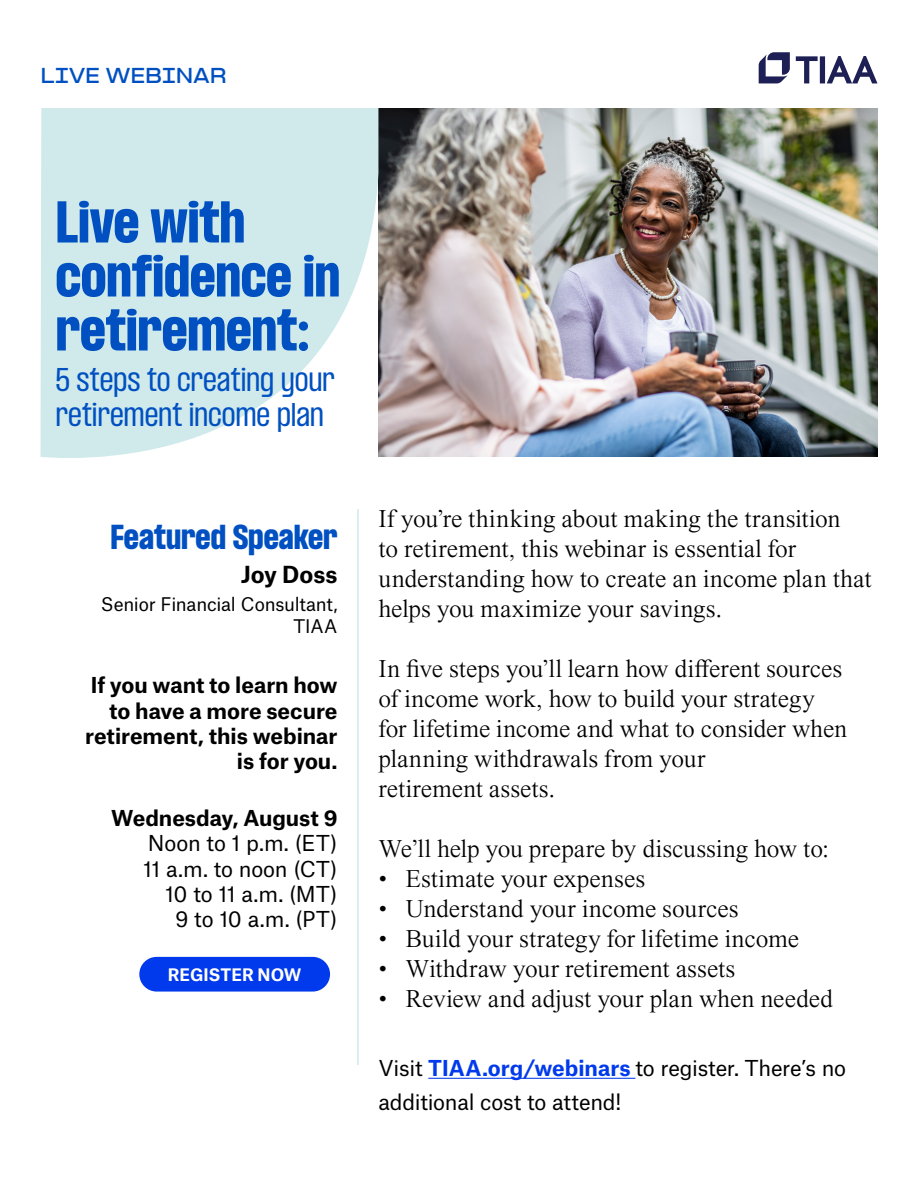
<style>
.page{position:relative;width:918px;height:1188px;background:#fff}
.page>*{position:absolute;margin:0;border:0;box-sizing:border-box;transform-origin:0 0}
.Headline{font:900 condensed 51px/54px "PP Formula";letter-spacing:-.005em;color:#0050c1}
.t1{font:900 condensed 30px "PP Formula";color:#0050c1}
.Headline-2{font:condensed 28.5px/34.2px "PP Formula";letter-spacing:-.005em;color:#0050c1}
.Body{font:25.5px/30px "Times Now Sm Lg";letter-spacing:-.005em;color:#000}
.Featured_Speaker_Nam{font:700 22.5px "Atlas Grotesk";letter-spacing:-.005em;color:#000}
.Featured_Speaker_Nam-2{font:700 21px/25.2px "Atlas Grotesk";letter-spacing:-.005em;color:#000;text-align:right}
.Visit_TIAA_org{font:21px/34.2px "Atlas Grotesk";letter-spacing:-.01em;color:#000}
.Dates_Times{font:21px "Atlas Grotesk";letter-spacing:-.01em;color:#000}
.Dates_Times-2{font:700 21px/25.2px "Atlas Grotesk";color:#000;text-align:right}
.Featured_Speaker_Nam-3{font:18px/21.6px "Atlas Grotesk";letter-spacing:-.015em;color:#000;text-align:right}
.t2{font:700 expanded 18px "PP Formula";color:#0050c1}
.t3{font:700 16.5px "Atlas Grotesk";color:#fff}
.s1{font-weight:400}
.s2{font-weight:700;color:#003aec}
</style>
<div class="page">
<img style="left:378px;top:108px;width:500px;height:349px">
<svg style="left:40px;top:108px;width:338px;height:350px;background:#d7eded"></svg>
<hr style="left:428px;top:1078px;width:207px;height:1px;background:#003aec">
<hr style="left:357px;top:509px;width:2px;height:556px;background:#d0eaeb">
<svg style="left:796px;top:56px;width:81px;height:27px"></svg>
<svg style="left:759px;top:52px;width:31px;height:31px"></svg>
<div style="left:139px;top:957px;width:191px;height:35px;background:#003aec;border-radius:17px"></div>
<p class="t2" style="left:40px;top:64px;width:188px">LIVE WEBINAR</p>
<p class="Headline" style="left:56px;top:195px;width:286px">Live with confidence in retirement:</p>
<p class="Headline-2" style="left:56px;top:363px;width:281px">5 steps to creating your retirement income plan</p>
<p class="t1" style="left:110px;top:519px;width:229px">Featured Speaker</p>
<p class="Featured_Speaker_Nam" style="left:241px;top:556px;width:98px">Joy Doss</p>
<p class="Featured_Speaker_Nam-3" style="left:101px;top:592px;width:238px">Senior Financial Consultant,<br>TIAA</p>
<p class="Featured_Speaker_Nam-2" style="left:85px;top:671px;width:254px">If you want to learn how to have a more secure retirement, this webinar is for you.</p>
<p class="Dates_Times-2" style="left:111px;top:803px;width:228px">Wednesday, August 9<br><span class="s1">Noon to 1 p.m. (ET)</span></p>
<p class="Dates_Times" style="left:143px;top:852px;width:196px">11 a.m. to noon (CT)</p>
<p class="Dates_Times" style="left:165px;top:877px;width:174px">10 to 11 a.m. (MT)</p>
<p class="Dates_Times" style="left:175px;top:902px;width:164px">9 to 10 a.m. (PT)</p>
<p class="t3" style="left:168px;top:961px;width:135px">REGISTER NOW</p>
<p class="Body" style="left:378px;top:503px;width:495px">If you’re thinking about making the transition<br>to retirement, this webinar is essential for understanding how to create an income plan that helps you maximize your savings.</p>
<p class="Body" style="left:378px;top:653px;width:471px">In five steps you’ll learn how different sources of income work, how to build your strategy for lifetime income and what to consider when planning withdrawals from your</p>
<p class="Body" style="left:378px;top:773px;width:178px">retirement assets.</p>
<p class="Body" style="left:378px;top:833px;width:452px">We’ll help you prepare by discussing how to:</p>
<p class="Body" style="left:378px;top:863px;width:268px">• Estimate your expenses</p>
<p class="Body" style="left:378px;top:893px;width:362px">• Understand your income sources</p>
<p class="Body" style="left:378px;top:923px;width:422px">• Build your strategy for lifetime income</p>
<p class="Body" style="left:378px;top:953px;width:359px">• Withdraw your retirement assets</p>
<p class="Body" style="left:378px;top:983px;width:456px">• Review and adjust your plan when needed</p>
<p class="Visit_TIAA_org" style="left:378px;top:1049px;width:469px">Visit <span class="s2">TIAA.org/webinars</span> to register. There’s no additional cost to attend!</p>
</div>
